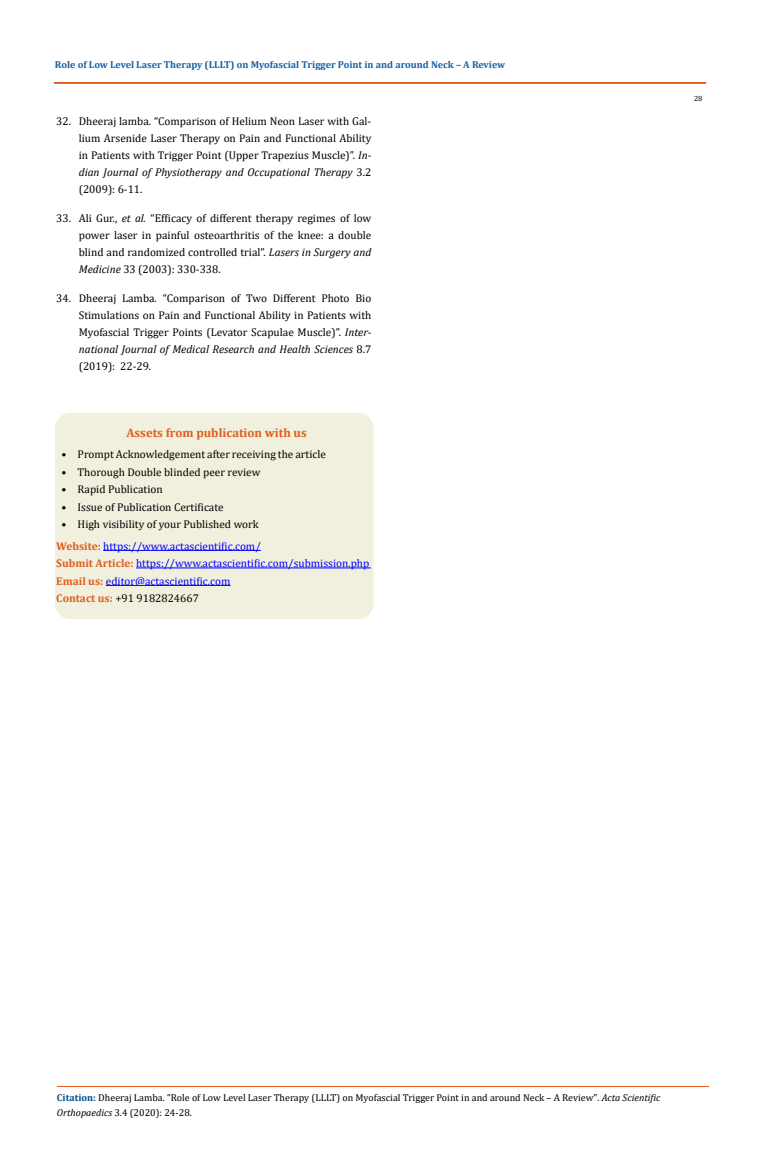
<style>
.page{position:relative;width:764px;height:1172px;background:#fff}
.page>*{position:absolute;margin:0;border:0;box-sizing:border-box;transform-origin:0 0}
.t1{font:700 12.5px "Cambria";color:#e05d1a}
.t2{font:11.25px/16.9px "Cambria";color:#000;text-align:justify}
.t3{font:11.25px/17.5px "Cambria";color:#00f}
.t4{font:10px/15px "Cambria";color:#000}
.t5{font:700 10px "Cambria";color:#1560a6}
.t6{font:7.5px "Cambria";color:#000}
.s1{font-style:italic}
.s2{font-weight:700;color:#e05d1a}
.s3{color:#000}
.s4{font-weight:700;color:#035089}
</style>
<div class="page">
<div style="left:56px;top:413px;width:317px;height:205px;background:#f1f0de;border-radius:15px"></div>
<div style="left:55px;top:412px;width:318px;height:207px;border:1px solid #f1f0de;border-radius:15px"></div>
<hr style="left:103px;top:550px;width:158px;height:1px;background:#00f">
<hr style="left:136px;top:567px;width:235px;height:1px;background:#00f">
<hr style="left:106px;top:585px;width:124px;height:1px;background:#00f">
<div style="left:54px;top:83px;width:652px;height:1px;border:1px solid #e05d1a"></div>
<hr style="left:57px;top:1085px;width:651px;height:1px;background:#e05d1a">
<p class="t5" style="left:55px;top:57px;width:452px">Role of Low Level Laser Therapy (LLLT) on Myofascial Trigger Point in and around Neck – A Review</p>
<p class="t2" style="left:79px;top:113px;width:294px;text-indent:-22px">32. Dheeraj lamba. “Comparison of Helium Neon Laser with Gal&shy;lium Arsenide Laser Therapy on Pain and Functional Ability in Patients with Trigger Point (Upper Trapezius Muscle)”. <span class="s1">In&shy;dian Journal of Physiotherapy and Occupational Therapy</span> 3.2 (2009): 6-11.</p>
<p class="t2" style="left:79px;top:210px;width:294px;text-indent:-22px">33. Ali Gur., <span class="s1">et al.</span> “Efficacy of different therapy regimes of low power laser in painful osteoarthritis of the knee: a double blind and randomized controlled trial”. <span class="s1">Lasers in Surgery and Medicine</span> 33 (2003): 330-338.</p>
<p class="t2" style="left:79px;top:290px;width:294px;text-indent:-22px">34. Dheeraj Lamba. “Comparison of Two Different Photo Bio Stimulations on Pain and Functional Ability in Patients with Myofascial Trigger Points (Levator Scapulae Muscle)”. <span class="s1">Inter&shy;national Journal of Medical Research and Health Sciences</span> 8.7 (2019): 22-29.</p>
<p class="t1" style="left:126px;top:424px;width:182px">Assets from publication with us</p>
<p class="t2" style="left:61px;top:446px;width:266px">• Prompt Acknowledgement after receiving the article</p>
<p class="t2" style="left:61px;top:463px;width:201px">• Thorough Double blinded peer review</p>
<p class="t2" style="left:61px;top:481px;width:103px">• Rapid Publication</p>
<p class="t2" style="left:61px;top:498px;width:164px">• Issue of Publication Certificate</p>
<p class="t2" style="left:61px;top:516px;width:199px">• High visibility of your Published work</p>
<p class="t3" style="left:56px;top:537px;width:315px"><span class="s2">Website:</span> https://www.actascientific.com/<br><span class="s2">Submit Article:</span> https://www.actascientific.com/submission.php <span class="s2">Email us:</span> editor@actascientific.com<br><span class="s2">Contact us:</span> <span class="s3">+91 9182824667</span></p>
<p class="t6" style="left:694px;top:94px;width:10px">28</p>
<p class="t4" style="left:57px;top:1089px;width:605px"><span class="s4">Citation:</span> Dheeraj Lamba. “Role of Low Level Laser Therapy (LLLT) on Myofascial Trigger Point in and around Neck – A Review". <span class="s1">Acta Scientific<br>Orthopaedics</span> 3.4 (2020): 24-28.</p>
</div>
